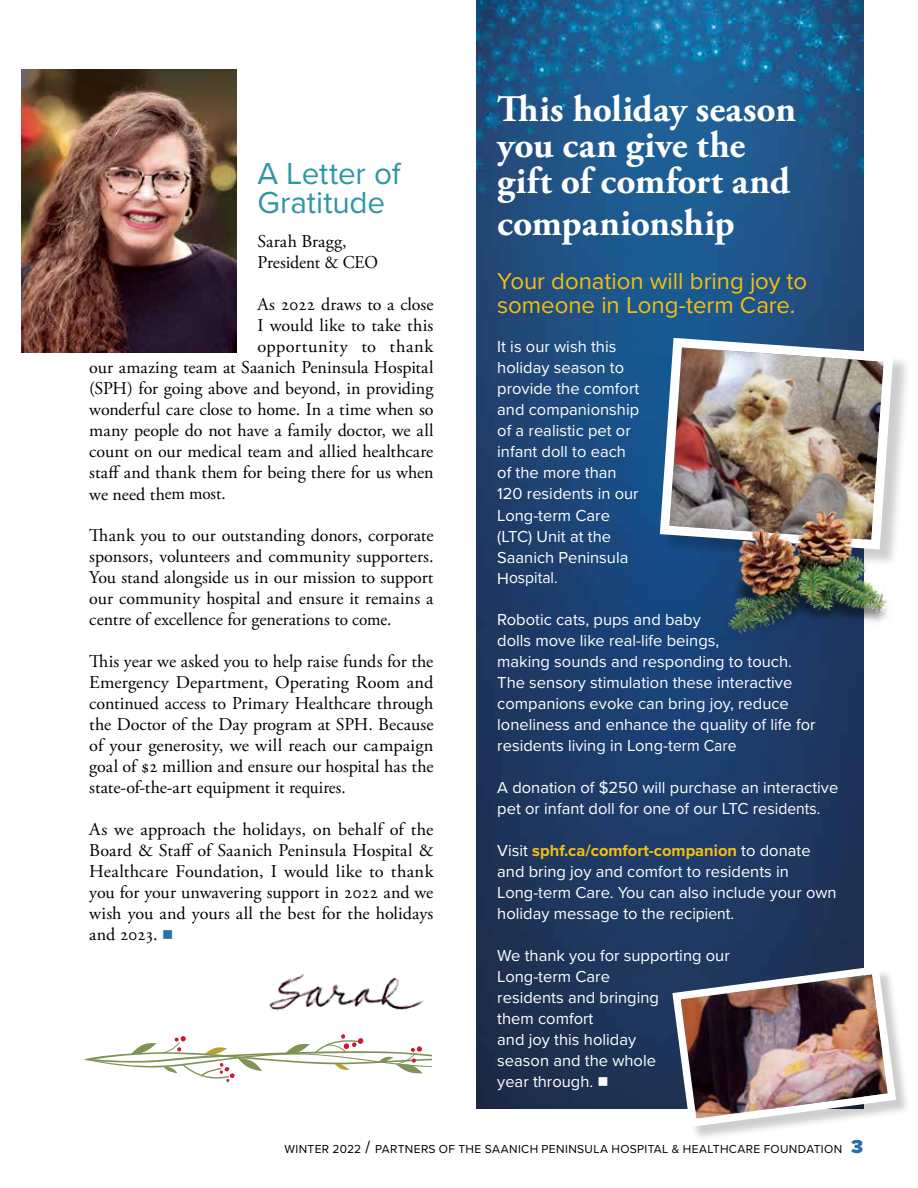
<style>
.page{position:relative;width:918px;height:1188px;background:#fff}
.page>*{position:absolute;margin:0;border:0;box-sizing:border-box;transform-origin:0 0}
.t1{font:700 37.5px/36px "Adobe Garamond Pro";color:#fff}
.t2{font:31.5px/28.5px "Proxima Nova";letter-spacing:-.005em;color:#2f96a5}
.t3{font:24px/24px "Proxima Nova";letter-spacing:-.005em;color:#f5bf12}
.t4{font:18px/21px "Adobe Garamond Pro";color:#000;text-align:justify}
.t5{font:18px "Adobe Garamond Pro";letter-spacing:.035em;color:#000}
.t6{font:16.5px/21px "Proxima Nova";color:#fff}
.t7{font:12px "Proxima Nova";letter-spacing:.03em;color:#000}
.s1{color:#2b6da9}
.s2{font-weight:700;color:#f5bf12}
.s3{font-family:"Adobe Garamond Pro";font-size:18px}
.s4{font-weight:900;font-size:19.5px;color:#2b6da9}
</style>
<div class="page">
<img style="left:477px;top:0;width:386px;height:1109px">
<img style="left:22px;top:70px;width:214px;height:282px">
<img style="left:269px;top:973px;width:155px;height:38px">
<svg style="left:84px;top:1034px;width:348px;height:48px"></svg>
<div style="left:663px;top:341px;width:249px;height:227px;background:#000;opacity:.2"></div>
<img style="left:655px;top:333px;width:243px;height:221px">
<div style="left:675px;top:969px;width:236px;height:173px;background:#000;opacity:.2"></div>
<img style="left:668px;top:962px;width:232px;height:169px">
<img style="left:706px;top:491px;width:192px;height:153px">
<h2 class="t2" style="left:257px;top:158px;width:145px">A Letter of<br>Gratitude</h2>
<p class="t4" style="left:257px;top:232px;width:122px">Sarah Bragg,<br>President &amp; CEO</p>
<p class="t4" style="left:257px;top:295px;width:178px">As 2022 draws to a close</p>
<p class="t4" style="left:257px;top:316px;width:178px">I would like to take this</p>
<p class="t5" style="left:257px;top:336px;width:178px">opportunity to thank</p>
<p class="t4" style="left:89px;top:358px;width:346px">our amazing team at Saanich Peninsula Hospital</p>
<p class="t4" style="left:89px;top:379px;width:346px">(SPH) for going above and beyond, in providing</p>
<p class="t4" style="left:89px;top:400px;width:346px">wonderful care close to home. In a time when so</p>
<p class="t4" style="left:89px;top:421px;width:346px">many people do not have a family doctor, we all</p>
<p class="t4" style="left:89px;top:442px;width:346px">count on our medical team and allied healthcare</p>
<p class="t4" style="left:89px;top:463px;width:346px">staff and thank them for being there for us when</p>
<p class="t4" style="left:89px;top:484px;width:138px">we need them most.</p>
<p class="t4" style="left:89px;top:526px;width:346px">Thank you to our outstanding donors, corporate sponsors, volunteers and community supporters.<br>You stand alongside us in our mission to support our community hospital and ensure it remains a centre of excellence for generations to come.</p>
<p class="t4" style="left:89px;top:652px;width:346px">This year we asked you to help raise funds for the Emergency Department, Operating Room and continued access to Primary Healthcare through the Doctor of the Day program at SPH. Because of your generosity, we will reach our campaign goal of $2 million and ensure our hospital has the state-of-the-art equipment it requires.</p>
<p class="t4" style="left:89px;top:820px;width:346px">As we approach the holidays, on behalf of the Board &amp; Staff of Saanich Peninsula Hospital &amp; Healthcare Foundation, I would like to thank you for your unwavering support in 2022 and we wish you and yours all the best for the holidays and 2023. <span class="s1">■</span></p>
<h1 class="t1" style="left:497px;top:92px;width:300px">This holiday season you can give the gift of comfort and</h1>
<h1 class="t1" style="left:497px;top:206px;width:239px">companionship</h1>
<h3 class="t3" style="left:497px;top:268px;width:311px">Your donation will bring joy to someone in Long-term Care.</h3>
<p class="t6" style="left:497px;top:336px;width:144px">It is our wish this holiday season to provide the comfort and companionship of a realistic pet or infant doll to each of the more than<br>120 residents in our<br>Long-term Care (LTC) Unit at the<br>Saanich Peninsula<br>Hospital.</p>
<p class="t6" style="left:497px;top:609px;width:320px">Robotic cats, pups and baby<br>dolls move like real-life beings,<br>making sounds and responding to touch.<br>The sensory stimulation these interactive companions evoke can bring joy, reduce loneliness and enhance the quality of life for residents living in Long-term Care</p>
<p class="t6" style="left:497px;top:777px;width:343px">A donation of $250 will purchase an interactive pet or infant doll for one of our LTC residents.</p>
<p class="t6" style="left:497px;top:840px;width:341px">Visit <span class="s2">sphf.ca/comfort-companion</span> to donate and bring joy and comfort to residents in Long-term Care. You can also include your own holiday message to the recipient.</p>
<p class="t6" style="left:497px;top:945px;width:234px">We thank you for supporting our<br>Long-term Care<br>residents and bringing<br>them comfort<br>and joy this holiday<br>season and the whole<br>year through. ■</p>
<p class="t7" style="left:285px;top:1140px;width:19px">Winter</p>
<p class="t7" style="left:333px;top:1140px;width:532px">2022 <span class="s3">/</span> PARTNERS OF THE SAANICH PENINSULA HOSPITAL &amp; HEALTHCARE FOUNDATION <span class="s4">3</span></p>
</div>
